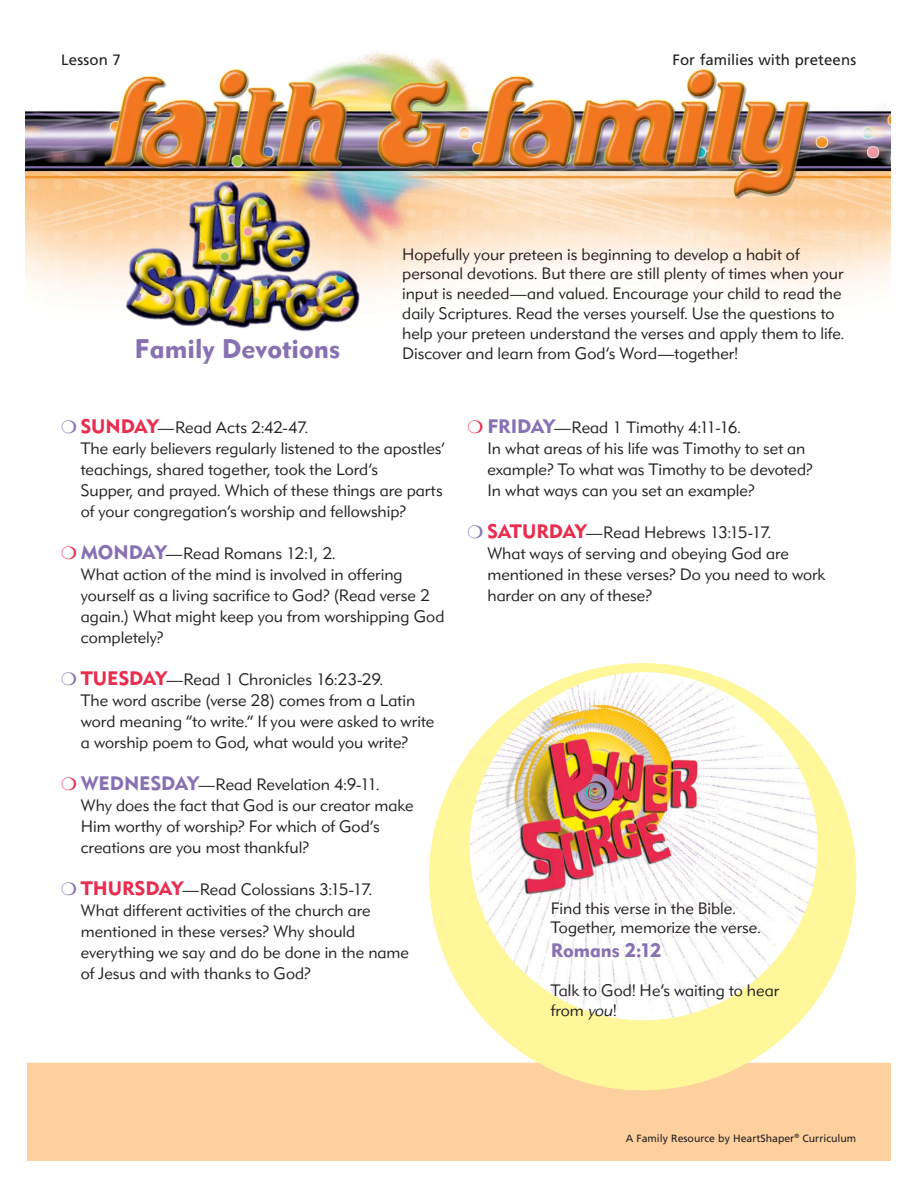
<style>
.page{position:relative;width:918px;height:1188px;background:#fff}
.page>*{position:absolute;margin:0;border:0;box-sizing:border-box;transform-origin:0 0}
.t1{font:700 27px "FH Sans";color:#8771b3}
.t2{font:700 19.5px "FH Sans";letter-spacing:-.005em;color:#8771b3}
.t3{font:300 16.5px/21px "FH Sans";color:#231f20}
.t4{font:15px "Frutiger";letter-spacing:.005em;color:#231f20}
.t5{font:10.5px "Frutiger";color:#231f20}
.s1{font-weight:700;font-size:19.5px;color:#e92d4f}
.s2{font-weight:700;font-size:19.5px;color:#8771b3}
.s3{font-style:italic}
</style>
<div class="page">
<img style="left:26px;top:104px;width:865px;height:190px">
<img style="left:114px;top:204px;width:268px;height:128px">
<div style="left:27px;top:1063px;width:864px;height:98px;background:#fed09e"></div>
<img style="left:73px;top:52px;width:772px;height:152px">
<div style="left:429px;top:663px;width:427px;height:427px;background:#fff79a;border-radius:50%"></div>
<img style="left:470px;top:672px;width:348px;height:348px;border-radius:174px">
<p class="t4" style="left:61px;top:51px;width:61px">Lesson 7</p>
<p class="t4" style="left:673px;top:51px;width:185px">For families with preteens</p>
<h1 class="t1" style="left:135px;top:332px;width:207px">Family Devotions</h1>
<p class="t3" style="left:402px;top:244px;width:443px;line-height:19.8px">Hopefully your preteen is beginning to develop a habit of personal devotions. But there are still plenty of times when your input is needed—and valued. Encourage your child to read the daily Scriptures. Read the verses yourself. Use the questions to help your preteen understand the verses and apply them to life.<br>Discover and learn from God’s Word—together!</p>
<p class="t3" style="left:81px;top:417px;width:365px"><span class="s1">SUNDAY</span>—Read Acts 2:42-47.<br>The early believers regularly listened to the apostles’ teachings, shared together, took the Lord’s<br>Supper, and prayed. Which of these things are parts of your congregation’s worship and fellowship?</p>
<p class="t3" style="left:81px;top:543px;width:365px"><span class="s2">MONDAY</span>—Read Romans 12:1, 2.<br>What action of the mind is involved in offering yourself as a living sacrifice to God? (Read verse 2 again.) What might keep you from worshipping God completely?</p>
<p class="t3" style="left:81px;top:669px;width:355px"><span class="s1">TUESDAY</span>—Read 1 Chronicles 16:23-29.<br>The word ascribe (verse 28) comes from a Latin word meaning “to write.” If you were asked to write a worship poem to God, what would you write?</p>
<p class="t3" style="left:81px;top:774px;width:334px"><span class="s2">WEDNESDAY</span>—Read Revelation 4:9-11.<br>Why does the fact that God is our creator make Him worthy of worship? For which of God’s creations are you most thankful?</p>
<p class="t3" style="left:81px;top:879px;width:330px"><span class="s1">THURSDAY</span>—Read Colossians 3:15-17.<br>What different activities of the church are mentioned in these verses? Why should everything we say and do be done in the name of Jesus and with thanks to God?</p>
<p class="t3" style="left:487px;top:417px;width:327px"><span class="s2">FRIDAY</span>—Read 1 Timothy 4:11-16.<br>In what areas of his life was Timothy to set an example? To what was Timothy to be devoted?<br>In what ways can you set an example?</p>
<p class="t3" style="left:487px;top:522px;width:339px"><span class="s1">SATURDAY</span>—Read Hebrews 13:15-17.<br>What ways of serving and obeying God are mentioned in these verses? Do you need to work harder on any of these?</p>
<p class="t3" style="left:551px;top:898px;width:211px;line-height:19.8px">Find this verse in the Bible.<br>Together, memorize the verse.</p>
<p class="t2" style="left:551px;top:938px;width:112px">Romans 2:12</p>
<p class="t3" style="left:551px;top:981px;width:230px;line-height:19.8px">Talk to God! He’s waiting to hear from <span class="s3">you</span>!</p>
<p class="t5" style="left:626px;top:1132px;width:232px">A Family Resource by HeartShaper<sup>®</sup> Curriculum</p>
</div>
